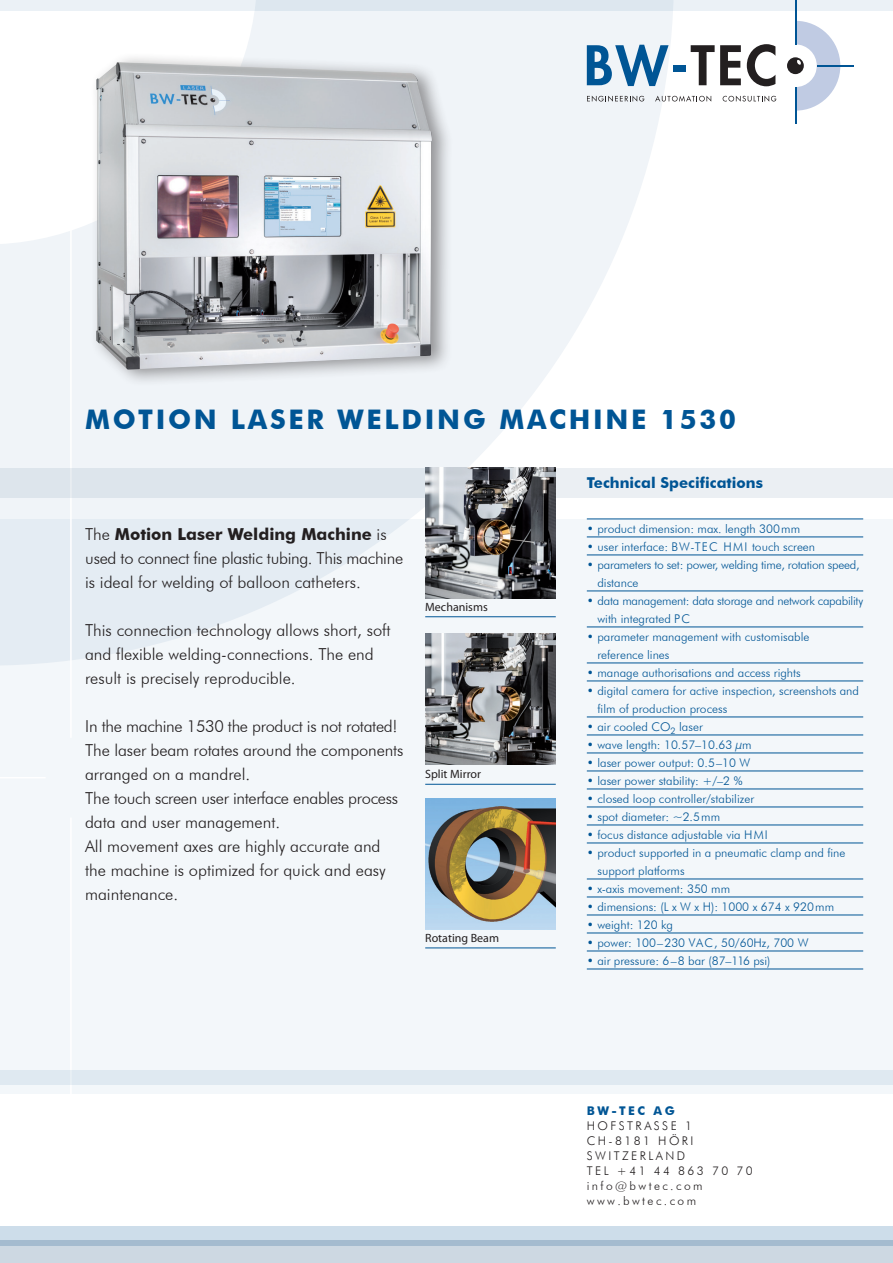
<style>
.page{position:relative;width:893px;height:1263px;background:#fff}
.page>*{position:absolute;margin:0;border:0;box-sizing:border-box;transform-origin:0 0}
.t1{font:700 27px "Futura BT";letter-spacing:.1em;color:#005595}
.t2{font:300 16.5px/24px "Futura BT";color:#231f20}
.t3{font:300 16.5px/24px "Futura BT";letter-spacing:-.02em;color:#231f20}
.t4{font:700 15px "Futura BT";color:#005595}
.t5{font:300 12px/18px "Futura BT";color:#005595}
.t6{font:300 12px/18px "Futura BT";letter-spacing:-.02em;color:#005595}
.t7{font:300 12px/15px "Futura BT";letter-spacing:.2em;color:#231f20}
.t8{font:12px "Myriad Pro";color:#231f20}
.t9{font:700 12px "Futura BT";letter-spacing:.2em;color:#005595}
.s1{font-weight:700}
</style>
<div class="page">
<svg style="left:0;top:11px;width:674px;height:508px;fill:#f0f4f8"></svg>
<svg style="left:0;top:0;width:893px;height:11px;background:#e4ecf2"></svg>
<svg style="left:587px;top:45px;width:82px;height:41px"></svg>
<div style="left:673px;top:65px;width:13px;height:6px;background:#005595"></div>
<svg style="left:691px;top:45px;width:50px;height:40px"></svg>
<svg style="left:747px;top:44px;width:28px;height:42px"></svg>
<div style="left:787px;top:57px;width:17px;height:17px;background:#231f20;border-radius:50%"></div>
<svg style="left:795px;top:21px;width:45px;height:90px"></svg>
<hr style="left:795px;top:0;width:1px;height:44px;background:#005595">
<hr style="left:795px;top:87px;width:1px;height:37px;background:#005595">
<hr style="left:817px;top:65px;width:36px;height:1px;background:#005595">
<svg style="left:587px;top:96px;width:57px;height:6px"></svg>
<svg style="left:655px;top:96px;width:56px;height:6px"></svg>
<svg style="left:723px;top:96px;width:53px;height:6px"></svg>
<div style="left:0;top:519px;width:893px;height:575px;background:linear-gradient(to right,#eff4f8,#f3f7fa)"></div>
<hr style="left:0;top:777px;width:46px;height:1px;background:#fff">
<hr style="left:70px;top:178px;width:2px;height:560px;background:#fff">
<svg style="left:0;top:468px;width:893px;height:29px;background:#e3e9ef"></svg>
<hr style="left:70px;top:817px;width:2px;height:336px;background:#fff">
<div style="left:0;top:1070px;width:893px;height:14px;background:#dfe9f1"></div>
<div style="left:0;top:1226px;width:893px;height:20px;background:#cdddea"></div>
<svg style="left:0;top:1240px;width:893px;height:23px;background:#c2d0dd"></svg>
<img style="left:425px;top:799px;width:131px;height:130px">
<hr style="left:425px;top:948px;width:131px;height:1px;background:#005595">
<hr style="left:587px;top:519px;width:276px;height:1px;background:#005595">
<hr style="left:587px;top:537px;width:276px;height:1px;background:#005595">
<hr style="left:587px;top:555px;width:276px;height:1px;background:#005595">
<hr style="left:587px;top:591px;width:276px;height:1px;background:#005595">
<hr style="left:587px;top:627px;width:276px;height:1px;background:#005595">
<hr style="left:587px;top:663px;width:276px;height:1px;background:#005595">
<hr style="left:587px;top:681px;width:276px;height:1px;background:#005595">
<hr style="left:587px;top:717px;width:276px;height:1px;background:#005595">
<hr style="left:587px;top:735px;width:276px;height:1px;background:#005595">
<hr style="left:587px;top:753px;width:276px;height:1px;background:#005595">
<hr style="left:587px;top:771px;width:276px;height:1px;background:#005595">
<hr style="left:587px;top:789px;width:276px;height:1px;background:#005595">
<hr style="left:587px;top:807px;width:276px;height:1px;background:#005595">
<hr style="left:587px;top:825px;width:276px;height:1px;background:#005595">
<hr style="left:587px;top:843px;width:276px;height:1px;background:#005595">
<hr style="left:587px;top:879px;width:276px;height:1px;background:#005595">
<hr style="left:587px;top:897px;width:276px;height:1px;background:#005595">
<hr style="left:587px;top:915px;width:276px;height:1px;background:#005595">
<hr style="left:587px;top:933px;width:276px;height:1px;background:#005595">
<hr style="left:587px;top:951px;width:276px;height:1px;background:#005595">
<hr style="left:587px;top:969px;width:276px;height:1px;background:#005595">
<div style="left:89px;top:51px;width:363px;height:335px;background:#231f20;opacity:.46"></div>
<img style="left:96px;top:62px;width:336px;height:307px">
<hr style="left:425px;top:616px;width:131px;height:1px;background:#005595">
<img style="left:425px;top:468px;width:131px;height:130px">
<img style="left:425px;top:634px;width:131px;height:130px">
<hr style="left:425px;top:784px;width:131px;height:1px;background:#005595">
<h1 class="t1" style="left:85px;top:403px;width:652px">MOTION LASER WELDING MACHINE 1530</h1>
<h2 class="t3" style="left:85px;top:522px;width:320px">The <span class="s1">Motion Laser Welding Machine</span> is used to connect fine plastic tubing. This machine is ideal for welding of balloon catheters.</h2>
<h2 class="t2" style="left:85px;top:618px;width:307px">This connection technology allows short, soft and flexible welding-connections. The end result is precisely reproducible.</h2>
<p class="t2" style="left:85px;top:714px;width:320px">In the machine 1530 the product is not rotated!<br>The laser beam rotates around the components arranged on a mandrel.<br>The touch screen user interface enables process data and user management.<br>All movement axes are highly accurate and the machine is optimized for quick and easy maintenance.</p>
<p class="t8" style="left:425px;top:599px;width:64px">Mechanisms</p>
<p class="t8" style="left:425px;top:767px;width:57px">Split Mirror</p>
<p class="t8" style="left:425px;top:930px;width:75px">Rotating Beam</p>
<p class="t4" style="left:587px;top:473px;width:178px">Technical Specifications</p>
<p class="t5" style="left:587px;top:519px;width:215px">• product dimension: max. length 300mm</p>
<p class="t5" style="left:587px;top:537px;width:230px">• user interface: BW-TEC HMI touch screen</p>
<p class="t6" style="left:597px;top:555px;width:264px;text-indent:-11px">• parameters to set: power, welding time, rotation speed, distance</p>
<p class="t6" style="left:597px;top:591px;width:267px;text-indent:-11px">• data management: data storage and network capability with integrated PC</p>
<p class="t5" style="left:597px;top:627px;width:213px;text-indent:-11px">• parameter management with customisable reference lines</p>
<p class="t5" style="left:587px;top:663px;width:215px">• manage authorisations and access rights</p>
<p class="t5" style="left:597px;top:681px;width:263px;text-indent:-11px">• digital camera for active inspection, screenshots and film of production process</p>
<p class="t5" style="left:587px;top:717px;width:117px">• air cooled CO<sub>2</sub> laser</p>
<p class="t5" style="left:587px;top:735px;width:166px">• wave length: 10.57–10.63 μm</p>
<p class="t5" style="left:587px;top:753px;width:165px">• laser power output: 0.5–10 W</p>
<p class="t5" style="left:587px;top:771px;width:157px">• laser power stability: +/–2 %</p>
<p class="t5" style="left:587px;top:789px;width:169px">• closed loop controller/stabilizer</p>
<p class="t5" style="left:587px;top:807px;width:135px">• spot diameter: ~2.5mm</p>
<p class="t5" style="left:587px;top:825px;width:183px">• focus distance adjustable via HMI</p>
<p class="t5" style="left:597px;top:843px;width:249px;text-indent:-11px">• product supported in a pneumatic clamp and fine support platforms</p>
<p class="t5" style="left:587px;top:879px;width:145px">• x-axis movement: 350 mm</p>
<p class="t5" style="left:587px;top:897px;width:249px">• dimensions: (L x W x H): 1000 x 674 x 920mm</p>
<p class="t5" style="left:587px;top:915px;width:88px">• weight: 120 kg</p>
<p class="t5" style="left:587px;top:933px;width:223px">• power: 100–230 VAC, 50/60Hz, 700 W</p>
<p class="t5" style="left:587px;top:951px;width:185px">• air pressure: 6–8 bar (87–116 psi)</p>
<p class="t9" style="left:587px;top:1103px;width:89px">BW-TEC AG</p>
<p class="t7" style="left:587px;top:1118px;width:167px">HOFSTRASSE 1<br>CH-8181 HÖRI<br>SWITZERLAND<br>TEL +41 44 863 70 70 info@bwtec.com www.bwtec.com</p>
</div>
